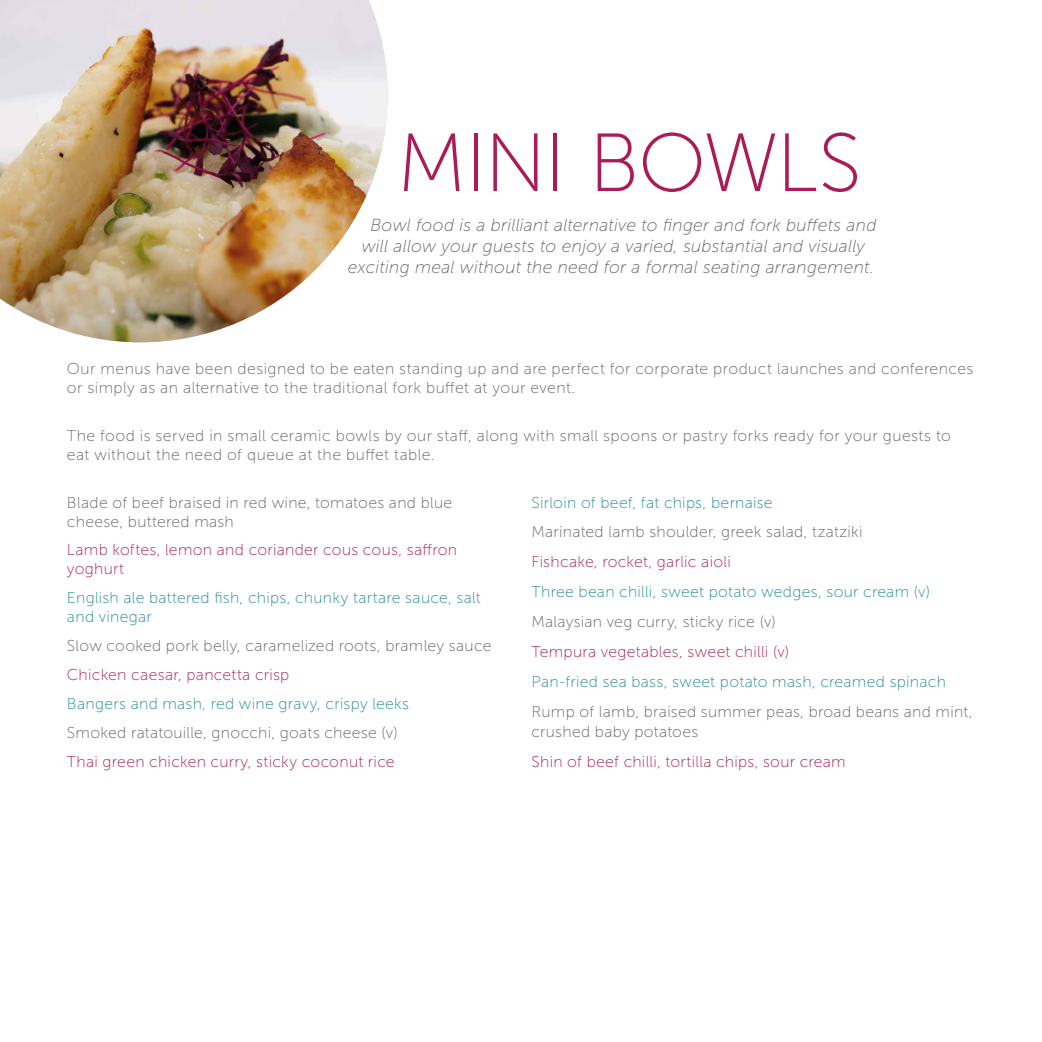
<style>
.page{position:relative;width:1042px;height:1042px;background:#fff}
.page>*{position:absolute;margin:0;border:0;box-sizing:border-box;transform-origin:0 0}
.t1{font:82.25px "Museo Sans 100";letter-spacing:-.02em;color:#ac1b56}
.t2{font:italic 17.5px "Museo Sans 100";letter-spacing:.01em;color:#646464}
.t3{font:15.75px/18.9px "Museo Sans 100";letter-spacing:.025em;color:#646464}
.t4{font:15.75px/18.9px "Museo Sans 100";letter-spacing:.02em;color:#228c93}
.t5{font:15.75px/18.9px "Museo Sans 100";letter-spacing:.02em;color:#ac1b56}
</style>
<div class="page">
<img style="left:0;top:0;width:388px;height:342px">
<h1 class="t1" style="left:397px;top:119px;width:466px">MINI BOWLS</h1>
<p class="t2" style="left:370px;top:215px;width:507px">Bowl food is a brilliant alternative to finger and fork buffets and</p>
<p class="t2" style="left:362px;top:236px;width:505px">will allow your guests to enjoy a varied, substantial and visually</p>
<p class="t2" style="left:348px;top:257px;width:528px">exciting meal without the need for a formal seating arrangement.</p>
<p class="t3" style="left:67px;top:359px;width:908px">Our menus have been designed to be eaten standing up and are perfect for corporate product launches and conferences or simply as an alternative to the traditional fork buffet at your event.</p>
<p class="t3" style="left:67px;top:426px;width:885px">The food is served in small ceramic bowls by our staff, along with small spoons or pastry forks ready for your guests to eat without the need of queue at the buffet table.</p>
<p class="t3" style="left:67px;top:493px;width:387px">Blade of beef braised in red wine, tomatoes and blue cheese, buttered mash</p>
<p class="t5" style="left:67px;top:541px;width:392px">Lamb koftes, lemon and coriander cous cous, saffron yoghurt</p>
<p class="t4" style="left:67px;top:588px;width:415px">English ale battered fish, chips, chunky tartare sauce, salt and vinegar</p>
<p class="t3" style="left:67px;top:636px;width:426px">Slow cooked pork belly, caramelized roots, bramley sauce</p>
<p class="t5" style="left:67px;top:665px;width:224px">Chicken caesar, pancetta crisp</p>
<p class="t4" style="left:67px;top:694px;width:344px">Bangers and mash, red wine gravy, crispy leeks</p>
<p class="t3" style="left:67px;top:723px;width:332px">Smoked ratatouille, gnocchi, goats cheese (v)</p>
<p class="t5" style="left:67px;top:752px;width:329px">Thai green chicken curry, sticky coconut rice</p>
<p class="t4" style="left:531px;top:493px;width:243px">Sirloin of beef, fat chips, bernaise</p>
<p class="t3" style="left:531px;top:523px;width:332px">Marinated lamb shoulder, greek salad, tzatziki</p>
<p class="t5" style="left:531px;top:553px;width:201px">Fishcake, rocket, garlic aioli</p>
<p class="t4" style="left:531px;top:582px;width:400px">Three bean chilli, sweet potato wedges, sour cream (v)</p>
<p class="t3" style="left:531px;top:612px;width:246px">Malaysian veg curry, sticky rice (v)</p>
<p class="t5" style="left:531px;top:642px;width:259px">Tempura vegetables, sweet chilli (v)</p>
<p class="t4" style="left:531px;top:672px;width:416px">Pan-fried sea bass, sweet potato mash, creamed spinach</p>
<p class="t3" style="left:531px;top:701px;width:443px;line-height:19.9px">Rump of lamb, braised summer peas, broad beans and mint, crushed baby potatoes</p>
<p class="t5" style="left:531px;top:752px;width:316px">Shin of beef chilli, tortilla chips, sour cream</p>
</div>
